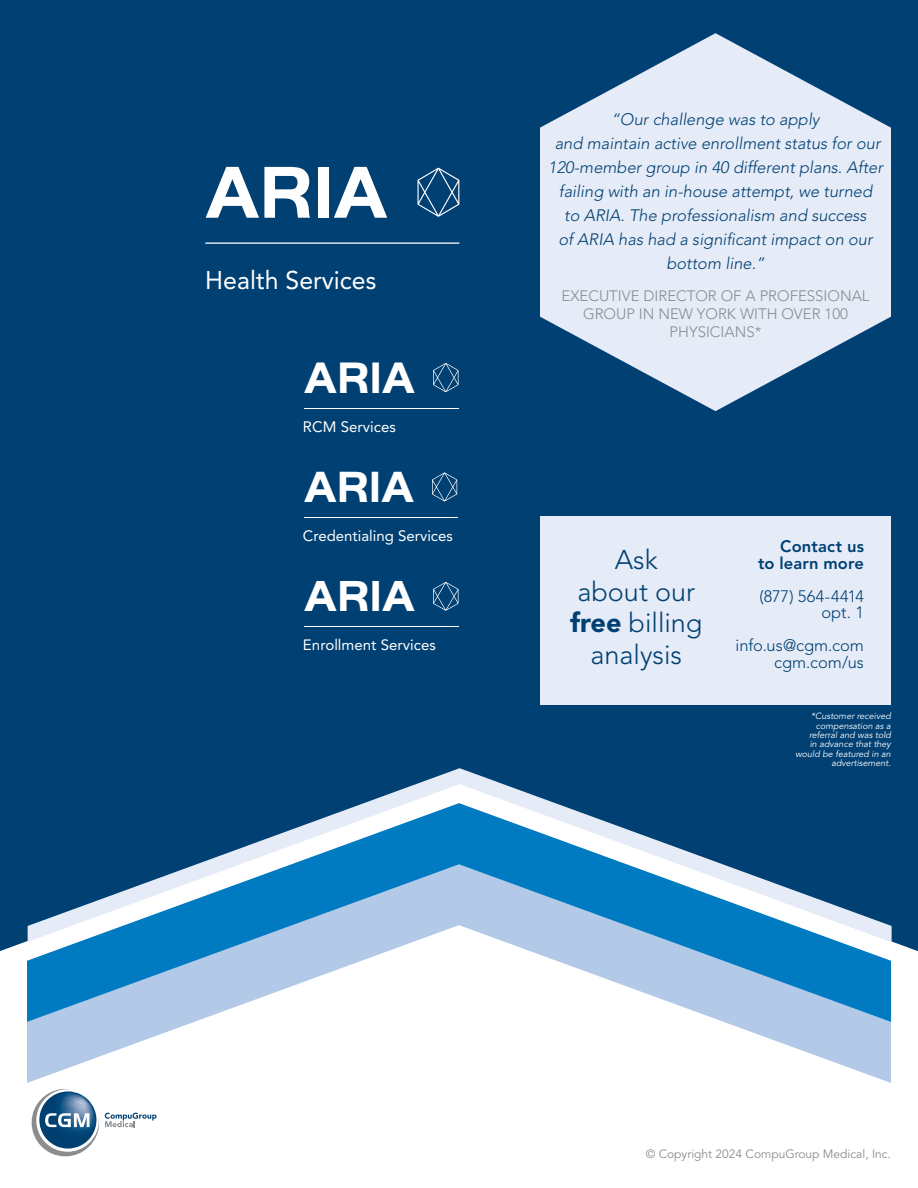
<style>
.page{position:relative;width:918px;height:1188px;background:#fff}
.page>*{position:absolute;margin:0;border:0;box-sizing:border-box;transform-origin:0 0}
.t1{font:700 76.2px "Handel Gothic Com";color:#fff}
.t2{font:700 45.3px "Handel Gothic Com";color:#fff}
.t3{font:700 45px "Handel Gothic Com";color:#fff}
.t4{font:700 44.7px "Handel Gothic Com";color:#fff}
.CONTACT_US_TEXT__35_Light__Right__CGM_Bl{font:300 27px/31.5px "Avenir LT Std";color:#004072;text-align:center}
.t5{font:25.35px "Avenir LT Std";color:#fff}
.t6{font:italic 300 16.5px/24px "Avenir LT Std";color:#004072;text-align:center}
.t7{font:300 16.5px/16.5px "Avenir LT Std";color:#004072;text-align:right}
.t8{font:800 16.5px/16.5px "Avenir LT Std";letter-spacing:.005em;color:#004072;text-align:right}
.t9{font:15.15px "Avenir LT Std";color:#fff}
.t10{font:300 15px/18px "Avenir LT Std";color:#8a8c8e;text-align:center}
.t11{font:15px "Avenir LT Std";color:#fff}
.t12{font:14.85px "Avenir LT Std";color:#fff}
.t13{font:12px "Avenir LT Std";color:#8a8c8e}
.FOOTNOTE__45_Book_Oblique__Right__White_{font:italic 9px/9.3px "Avenir LT Std";color:#fff;text-align:right}
.s1{font-weight:900}
</style>
<div class="page">
<div style="left:0;top:0;width:918px;height:951px;background:#004072"></div>
<svg style="left:27px;top:1022px;width:864px;height:61px"></svg>
<svg style="left:28px;top:768px;width:864px;height:174px;background:#195380"></svg>
<svg style="left:27px;top:803px;width:864px;height:219px"></svg>
<svg style="left:540px;top:33px;width:351px;height:378px;background:#abc0d5"></svg>
<div style="left:540px;top:516px;width:351px;height:189px;background:#e5ebf7"></div>
<svg style="left:31px;top:1089px;width:126px;height:68px"></svg>
<hr style="left:304px;top:517px;width:153px;height:1px;background:#fff">
<svg style="left:432px;top:472px;width:25px;height:29px"></svg>
<hr style="left:304px;top:626px;width:155px;height:1px;background:#fff">
<svg style="left:433px;top:582px;width:26px;height:29px"></svg>
<hr style="left:304px;top:408px;width:155px;height:1px;background:#fff">
<svg style="left:433px;top:363px;width:26px;height:29px"></svg>
<svg style="left:417px;top:168px;width:42px;height:49px;background:#285e88"></svg>
<hr style="left:205px;top:242px;width:254px;height:2px;background:#fff">
<p class="t1" style="left:205px;top:149px;width:184px">ARIA</p>
<p class="t5" style="left:205px;top:265px;width:173px">Health Services</p>
<p class="t2" style="left:304px;top:352px;width:112px">ARIA</p>
<p class="t9" style="left:303px;top:418px;width:94px">RCM Services</p>
<p class="t3" style="left:304px;top:462px;width:111px">ARIA</p>
<p class="t11" style="left:303px;top:527px;width:152px">Credentialing Services</p>
<p class="t4" style="left:304px;top:571px;width:112px">ARIA</p>
<p class="t12" style="left:303px;top:636px;width:135px">Enrollment Services</p>
<p class="t6" style="left:611px;top:108px;width:210px">“Our challenge was to apply</p>
<p class="t6" style="left:548px;top:132px;width:336px">and maintain active enrollment status for our 120-member group in 40 different plans. After failing with an in-house attempt, we turned<br>to ARIA. The professionalism and success<br>of ARIA has had a significant impact on our bottom line.”</p>
<p class="t10" style="left:562px;top:287px;width:309px">EXECUTIVE DIRECTOR OF A PROFESSIONAL<br>GROUP IN NEW YORK WITH OVER 100<br>PHYSICIANS*</p>
<p class="CONTACT_US_TEXT__35_Light__Right__CGM_Bl" style="left:570px;top:544px;width:134px">Ask<br>about our <span class="s1">free</span> billing analysis</p>
<p class="t8" style="left:758px;top:539px;width:107px">Contact us<br>to learn more</p>
<p class="t7" style="left:759px;top:588px;width:106px">(877) 564-4414 opt. 1</p>
<p class="t7" style="left:735px;top:638px;width:130px">info.us@cgm.com cgm.com/us</p>
<p class="FOOTNOTE__45_Book_Oblique__Right__White_" style="left:795px;top:712px;width:97px">*Customer received compensation as a referral and was told<br>in advance that they would be featured in an advertisement.</p>
<p class="t13" style="left:646px;top:1147px;width:247px">© Copyright 2024 CompuGroup Medical, Inc.</p>
</div>
